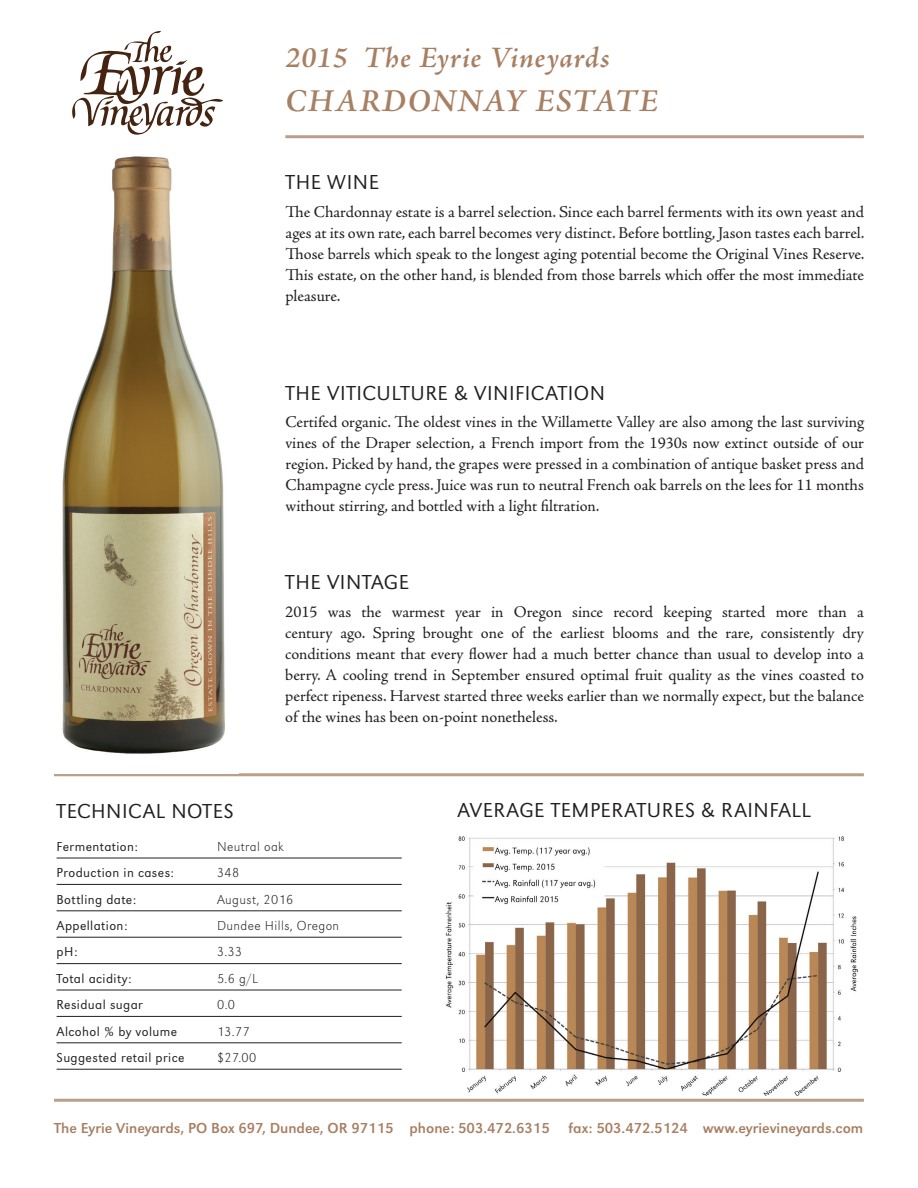
<style>
.page{position:relative;width:918px;height:1188px;background:#fff}
.page>*{position:absolute;margin:0;border:0;box-sizing:border-box;transform-origin:0 0}
.t1{font:italic 600 32.25px "Adobe Jenson Pro";letter-spacing:.04em;color:#a77f62}
.t2{font:italic 600 30px "Adobe Jenson Pro";letter-spacing:.025em;color:#a77f62}
.t3{font:300 21px "URW Grotesk";letter-spacing:.025em;color:#231f20}
.t4{font:16.5px/21px "Adobe Jenson Pro";letter-spacing:-.005em;color:#231f20;text-align:justify}
.t5{font:15px "URW Grotesk";color:#a77f62}
.t6{font:300 13.5px "URW Grotesk";letter-spacing:.03em;color:#231f20}
.t7{font:300 expanded 13.5px "URW Grotesk";letter-spacing:.03em;color:#231f20}
</style>
<div class="page">
<hr style="left:285px;top:135px;width:579px;height:3px;background:#a77f62">
<hr style="left:54px;top:773px;width:810px;height:3px;background:#a77f62">
<hr style="left:54px;top:1099px;width:810px;height:3px;background:#a77f62">
<svg style="left:72px;top:31px;width:151px;height:104px"></svg>
<hr style="left:57px;top:858px;width:345px;height:1px;background:#231f20">
<hr style="left:57px;top:884px;width:345px;height:1px;background:#231f20">
<hr style="left:57px;top:911px;width:345px;height:1px;background:#231f20">
<hr style="left:57px;top:937px;width:345px;height:1px;background:#231f20">
<hr style="left:57px;top:963px;width:345px;height:1px;background:#231f20">
<hr style="left:57px;top:990px;width:345px;height:1px;background:#231f20">
<hr style="left:57px;top:1016px;width:345px;height:1px;background:#231f20">
<hr style="left:57px;top:1043px;width:345px;height:1px;background:#231f20">
<hr style="left:57px;top:1069px;width:345px;height:1px;background:#231f20">
<img style="left:445px;top:836px;width:414px;height:259px">
<img style="left:62px;top:156px;width:163px;height:598px">
<h2 class="t2" style="left:285px;top:40px;width:326px">2015 THE EYRIE VINEYARDS</h2>
<h1 class="t1" style="left:286px;top:83px;width:351px">CHARDONNAY ESTATE</h1>
<p class="t3" style="left:286px;top:170px;width:95px">The Wine</p>
<p class="t4" style="left:286px;top:201px;width:581px">The Chardonnay estate is a barrel selection. Since each barrel ferments with its own yeast and ages at its own rate, each barrel becomes very distinct. Before bottling, Jason tastes each barrel.<br>Those barrels which speak to the longest aging potential become the Original Vines Reserve.<br>This estate, on the other hand, is blended from those barrels which offer the most immediate pleasure.</p>
<p class="t3" style="left:285px;top:381px;width:321px">The Viticulture &amp; Vinification</p>
<p class="t4" style="left:285px;top:412px;width:580px">Certifed organic. The oldest vines in the Willamette Valley are also among the last surviving vines of the Draper selection, a French import from the 1930s now extinct outside of our region. Picked by hand, the grapes were pressed in a combination of antique basket press and Champagne cycle press. Juice was run to neutral French oak barrels on the lees for 11 months without stirring, and bottled with a light filtration.</p>
<p class="t3" style="left:285px;top:570px;width:125px">The Vintage</p>
<p class="t4" style="left:285px;top:602px;width:580px">2015 was the warmest year in Oregon since record keeping started more than a century ago. Spring brought one of the earliest blooms and the rare, consistently dry conditions meant that every flower had a much better chance than usual to develop into a berry. A cooling trend in September ensured optimal fruit quality as the vines coasted to perfect ripeness. Harvest started three weeks earlier than we normally expect, but the balance of the wines has been on-point nonetheless.</p>
<p class="t3" style="left:57px;top:799px;width:179px">Technical N otes</p>
<p class="t6" style="left:57px;top:839px;width:83px">Fermentation:</p>
<p class="t7" style="left:217px;top:838px;width:68px">Neutral oak</p>
<p class="t6" style="left:57px;top:865px;width:119px">Production in cases:</p>
<p class="t7" style="left:217px;top:865px;width:24px">348</p>
<p class="t6" style="left:57px;top:891px;width:81px">Bottling date:</p>
<p class="t7" style="left:217px;top:891px;width:78px">August, 2016</p>
<p class="t6" style="left:57px;top:918px;width:72px">Appellation:</p>
<p class="t7" style="left:217px;top:918px;width:124px">Dundee Hills, Oregon</p>
<p class="t6" style="left:57px;top:944px;width:22px">pH:</p>
<p class="t7" style="left:217px;top:944px;width:27px">3.33</p>
<p class="t6" style="left:57px;top:971px;width:76px">Total acidity:</p>
<p class="t7" style="left:217px;top:970px;width:42px">5.6 g/L</p>
<p class="t6" style="left:57px;top:997px;width:88px">Residual sugar</p>
<p class="t7" style="left:217px;top:997px;width:20px">0.0</p>
<p class="t6" style="left:57px;top:1023px;width:122px">Alcohol % by volume</p>
<p class="t7" style="left:217px;top:1023px;width:34px">13.77</p>
<p class="t6" style="left:57px;top:1050px;width:129px">Suggested retail price</p>
<p class="t7" style="left:217px;top:1050px;width:41px">$27.00</p>
<p class="t3" style="left:458px;top:798px;width:355px">Average Temperatures &amp; Rainfall</p>
<p class="t5" style="left:54px;top:1120px;width:811px">The Eyrie Vineyards, PO Box 697, Dundee, OR 97115 phone: 503.472.6315 fax: 503.472.5124 www.eyrievineyards.com</p>
</div>
